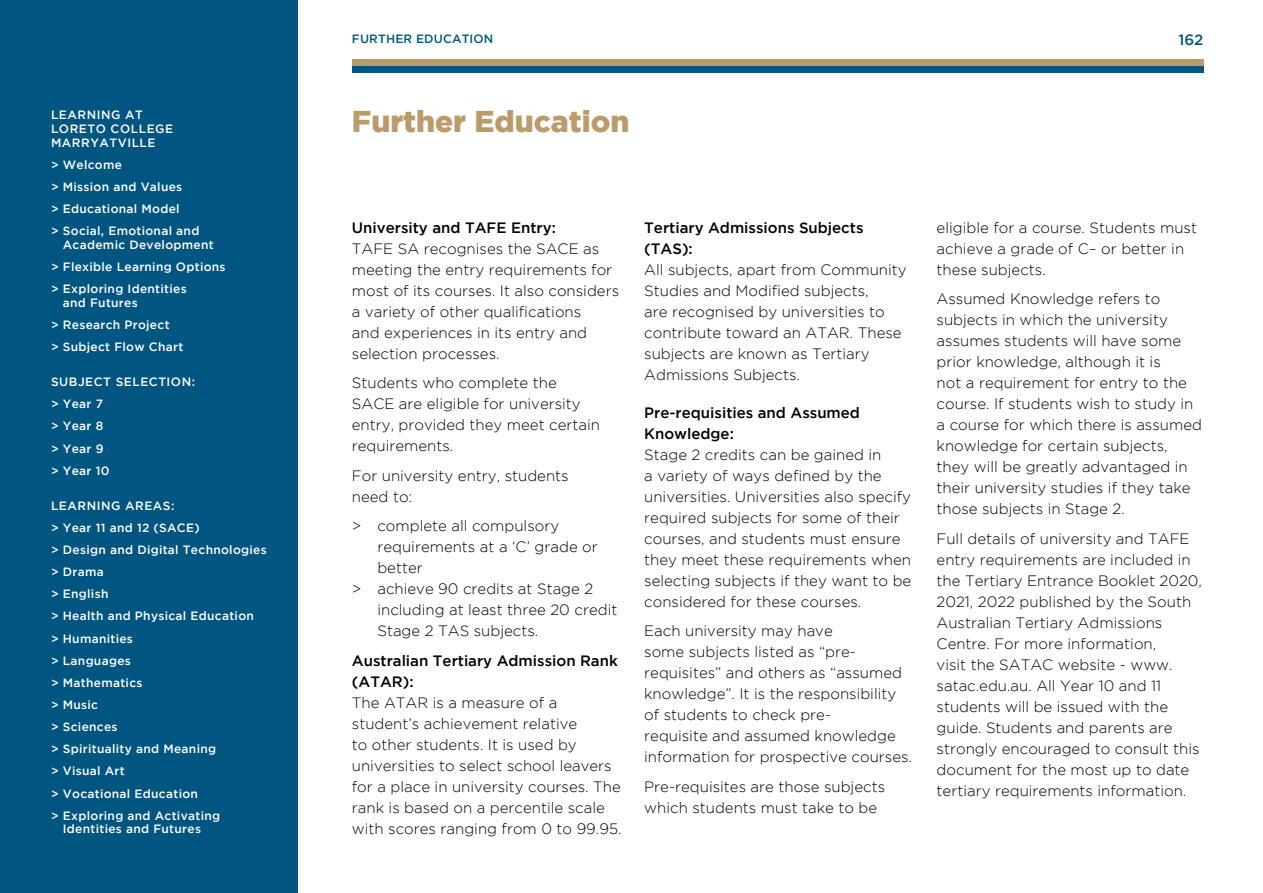
<style>
.page{position:relative;width:1263px;height:893px;background:#fff}
.page>*{position:absolute;margin:0;border:0;box-sizing:border-box;transform-origin:0 0}
.t1{font:900 30px "Gotham";color:#bc9b6a}
.t2{font:300 15px/21px "Gotham";color:#000}
.t3{font:500 15px/21px "Gotham";color:#000}
.t4{font:500 15px "Gotham";color:#005581}
.t5{font:500 12px/22.2px "Gotham";letter-spacing:.025em;color:#fff}
.t6{font:500 12px/22.2px "Gotham";letter-spacing:.045em;color:#fff}
.t7{font:500 12px "Gotham";letter-spacing:.015em;color:#005581}
</style>
<div class="page">
<div style="left:0;top:0;width:298px;height:893px;background:#005581"></div>
<div style="left:352px;top:66px;width:851px;height:7px;background:#005581"></div>
<div style="left:352px;top:59px;width:851px;height:7px;background:#bc9b6a"></div>
<p class="t6" style="left:51px;top:108px;width:124px;line-height:13.6px">LEARNING AT<br>LORETO COLLEGE<br>MARRYATVILLE</p>
<p class="t5" style="left:51px;top:153px;width:150px">&gt; Welcome<br>&gt; Mission and Values<br>&gt; Educational Model<br>&gt; Social, Emotional and</p>
<p class="t5" style="left:51px;top:233px;width:176px;text-indent:12px">Academic Development<br>&gt; Flexible Learning Options &gt; Exploring Identities</p>
<p class="t5" style="left:51px;top:291px;width:134px;text-indent:12px">and Futures<br>&gt; Research Project<br>&gt; Subject Flow Chart</p>
<p class="t6" style="left:51px;top:370px;width:146px">SUBJECT SELECTION: &gt; Year 7<br>&gt; Year 8<br>&gt; Year 9<br>&gt; Year 10</p>
<p class="t5" style="left:51px;top:494px;width:217px">LEARNING AREAS:<br>&gt; Year 11 and 12 (SACE)<br>&gt; Design and Digital Technologies &gt; Drama<br>&gt; English<br>&gt; Health and Physical Education<br>&gt; Humanities<br>&gt; Languages<br>&gt; Mathematics<br>&gt; Music<br>&gt; Sciences<br>&gt; Spirituality and Meaning<br>&gt; Visual Art<br>&gt; Vocational Education<br>&gt; Exploring and Activating</p>
<p class="t5" style="left:63px;top:818px;width:140px">Identities and Futures</p>
<p class="t7" style="left:352px;top:32px;width:143px">FURTHER EDUCATION</p>
<h1 class="t1" style="left:352px;top:104px;width:279px">Further Education</h1>
<p class="t4" style="left:1178px;top:31px;width:26px">162</p>
<p class="t3" style="left:352px;top:217px;width:205px">University and TAFE Entry:</p>
<p class="t2" style="left:352px;top:238px;width:269px">TAFE SA recognises the SACE as meeting the entry requirements for most of its courses. It also considers a variety of other qualifications<br>and experiences in its entry and selection processes.</p>
<p class="t2" style="left:352px;top:372px;width:250px">Students who complete the<br>SACE are eligible for university entry, provided they meet certain requirements.</p>
<p class="t2" style="left:352px;top:465px;width:218px">For university entry, students need to:</p>
<p class="t2" style="left:352px;top:515px;width:209px">&gt; complete all compulsory</p>
<p class="t2" style="left:377px;top:536px;width:222px">requirements at a ‘C’ grade or</p>
<p class="t2" style="left:377px;top:557px;width:47px">better</p>
<p class="t2" style="left:352px;top:578px;width:243px">&gt; achieve 90 credits at Stage 2</p>
<p class="t2" style="left:377px;top:599px;width:241px">including at least three 20 credit</p>
<p class="t2" style="left:377px;top:620px;width:162px">Stage 2 TAS subjects.</p>
<p class="t3" style="left:352px;top:650px;width:267px">Australian Tertiary Admission Rank (ATAR):</p>
<p class="t2" style="left:352px;top:692px;width:271px">The ATAR is a measure of a student’s achievement relative<br>to other students. It is used by universities to select school leavers for a place in university courses. The rank is based on a percentile scale with scores ranging from 0 to 99.95.</p>
<p class="t3" style="left:644px;top:217px;width:221px">Tertiary Admissions Subjects (TAS):</p>
<p class="t2" style="left:644px;top:259px;width:264px">All subjects, apart from Community<br>Studies and Modified subjects,<br>are recognised by universities to contribute toward an ATAR. These subjects are known as Tertiary<br>Admissions Subjects.</p>
<p class="t3" style="left:644px;top:402px;width:217px">Pre-requisities and Assumed<br>Knowledge:</p>
<p class="t2" style="left:644px;top:444px;width:269px">Stage 2 credits can be gained in<br>a variety of ways defined by the universities. Universities also specify required subjects for some of their courses, and students must ensure they meet these requirements when selecting subjects if they want to be considered for these courses.</p>
<p class="t2" style="left:644px;top:620px;width:269px">Each university may have<br>some subjects listed as “pre&shy;requisites” and others as “assumed knowledge”. It is the responsibility of students to check pre-<br>requisite and assumed knowledge information for prospective courses.</p>
<p class="t2" style="left:644px;top:776px;width:242px">Pre-requisites are those subjects which students must take to be</p>
<p class="t2" style="left:936px;top:217px;width:262px">eligible for a course. Students must achieve a grade of C– or better in these subjects.</p>
<p class="t2" style="left:936px;top:288px;width:267px">Assumed Knowledge refers to subjects in which the university assumes students will have some prior knowledge, although it is<br>not a requirement for entry to the course. If students wish to study in a course for which there is assumed knowledge for certain subjects, they will be greatly advantaged in their university studies if they take those subjects in Stage 2.</p>
<p class="t2" style="left:936px;top:528px;width:267px">Full details of university and TAFE entry requirements are included in the Tertiary Entrance Booklet 2020, 2021, 2022 published by the South Australian Tertiary Admissions Centre. For more information,<br>visit the SATAC website - www. satac.edu.au. All Year 10 and 11 students will be issued with the guide. Students and parents are strongly encouraged to consult this document for the most up to date tertiary requirements information.</p>
</div>
